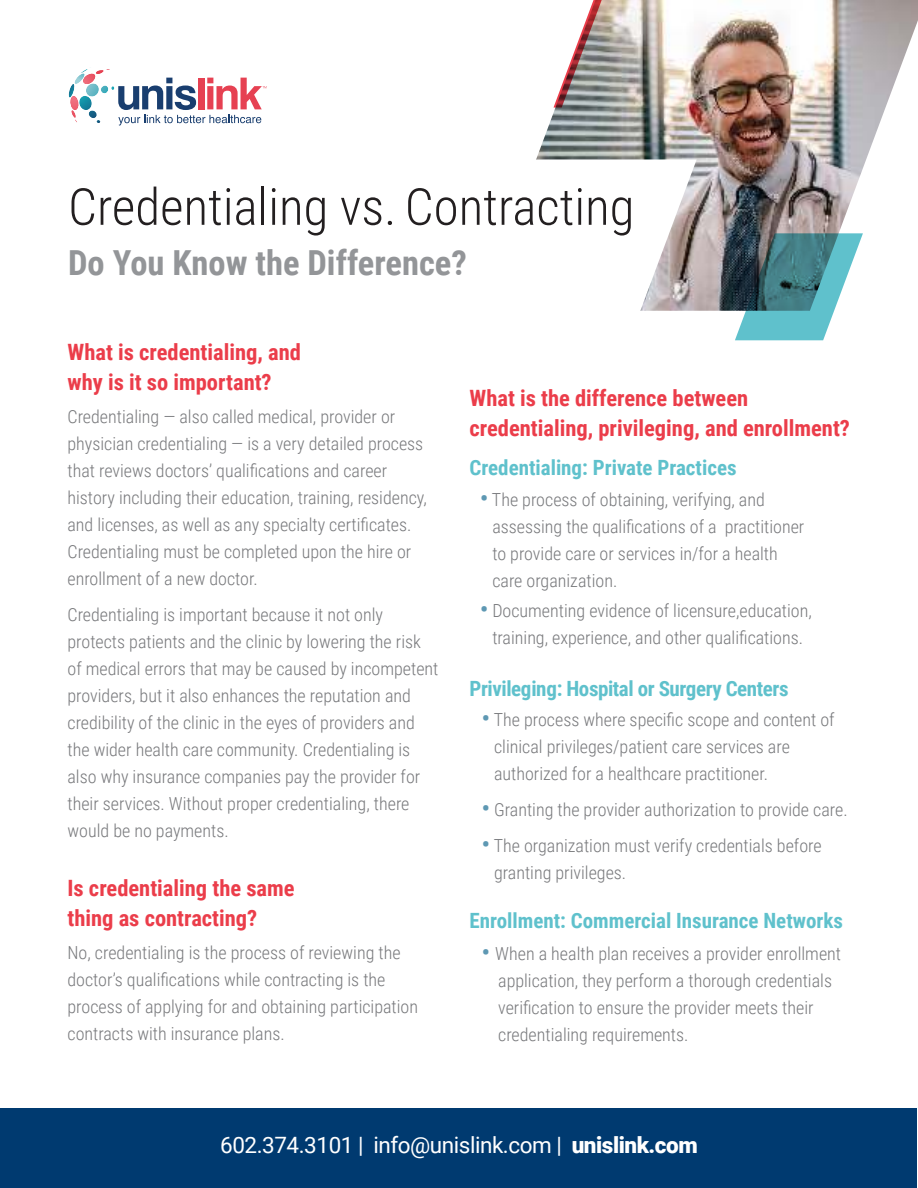
<style>
.page{position:relative;width:918px;height:1188px;background:#fff}
.page>*{position:absolute;margin:0;border:0;box-sizing:border-box;transform-origin:0 0}
.t1{font:300 51px "Roboto Condensed";color:#231f20}
.t2{font:700 34.5px "Roboto Condensed";color:#939598}
.t3{font:700 22.5px/30px "Roboto Condensed";color:#eb3d4a}
.t4{font:22.5px "Roboto";letter-spacing:-.02em;color:#fff}
.t5{font:700 21px "Roboto Condensed";color:#5fc1cc}
.t6{font:700 21px "Roboto Condensed";letter-spacing:-.02em;color:#5fc1cc}
.t7{font:300 18px/27px "Roboto Condensed";color:#77787b}
.s1{font-weight:700;font-size:22.5px;color:#5e98b3}
.s2{font-weight:900}
</style>
<div class="page">
<div style="left:1px;top:1108px;width:916px;height:79px;background:#003a70"></div>
<svg style="left:70px;top:69px;width:197px;height:56px"></svg>
<img style="left:543px;top:0;width:375px;height:168px">
<img style="left:536px;top:141px;width:327px;height:199px">
<svg style="left:554px;top:0;width:97px;height:108px"></svg>
<h1 class="t1" style="left:68px;top:171px;width:568px">Credentialing vs. Contracting</h1>
<h2 class="t2" style="left:68px;top:248px;width:400px">Do You Know the Difference?</h2>
<p class="t3" style="left:68px;top:339px;width:235px">What is credentialing, and why is it so important?</p>
<p class="t7" style="left:68px;top:403px;width:361px">Credentialing — also called medical, provider or physician credentialing — is a very detailed process that reviews doctors’ qualifications and career history including their education, training, residency, and licenses, as well as any specialty certificates.<br>Credentialing must be completed upon the hire or enrollment of a new doctor.</p>
<p class="t7" style="left:68px;top:601px;width:372px">Credentialing is important because it not only protects patients and the clinic by lowering the risk of medical errors that may be caused by incompetent providers, but it also enhances the reputation and credibility of the clinic in the eyes of providers and the wider health care community. Credentialing is also why insurance companies pay the provider for their services. Without proper credentialing, there would be no payments.</p>
<p class="t3" style="left:68px;top:875px;width:229px">Is credentialing the same thing as contracting?</p>
<p class="t7" style="left:68px;top:938px;width:352px">No, credentialing is the process of reviewing the doctor’s qualifications while contracting is the process of applying for and obtaining participation contracts with insurance plans.</p>
<p class="t3" style="left:470px;top:385px;width:382px">What is the difference between credentialing, privileging, and enrollment?</p>
<p class="t5" style="left:470px;top:459px;width:269px">Credentialing: Private Practices</p>
<p class="t7" style="left:492px;top:486px;width:314px;text-indent:-12px"><span class="s1">•</span> The process of obtaining, verifying, and assessing the qualifications of a practitioner to provide care or services in/for a health care organization.</p>
<p class="t7" style="left:480px;top:597px;width:333px;text-align:center"><span class="s1">•</span> Documenting evidence of licensure,education, training, experience, and other qualifications.</p>
<p class="t6" style="left:470px;top:679px;width:321px">Privileging: Hospital or Surgery Centers</p>
<p class="t7" style="left:494px;top:706px;width:342px;text-indent:-12px"><span class="s1">•</span> The process where specific scope and content of clinical privileges/patient care services are authorized for a healthcare practitioner.</p>
<p class="t7" style="left:482px;top:796px;width:367px"><span class="s1">•</span> Granting the provider authorization to provide care.</p>
<p class="t7" style="left:494px;top:832px;width:329px;text-indent:-12px"><span class="s1">•</span> The organization must verify credentials before granting privileges.</p>
<p class="t5" style="left:470px;top:912px;width:375px">Enrollment: Commercial Insurance Networks</p>
<p class="t7" style="left:498px;top:939px;width:344px;text-indent:-16px"><span class="s1">•</span> When a health plan receives a provider enrollment application, they perform a thorough credentials verification to ensure the provider meets their credentialing requirements.</p>
<p class="t4" style="left:220px;top:1136px;width:479px">602.374.3101 | info@unislink.com | <span class="s2">unislink.com</span></p>
</div>
